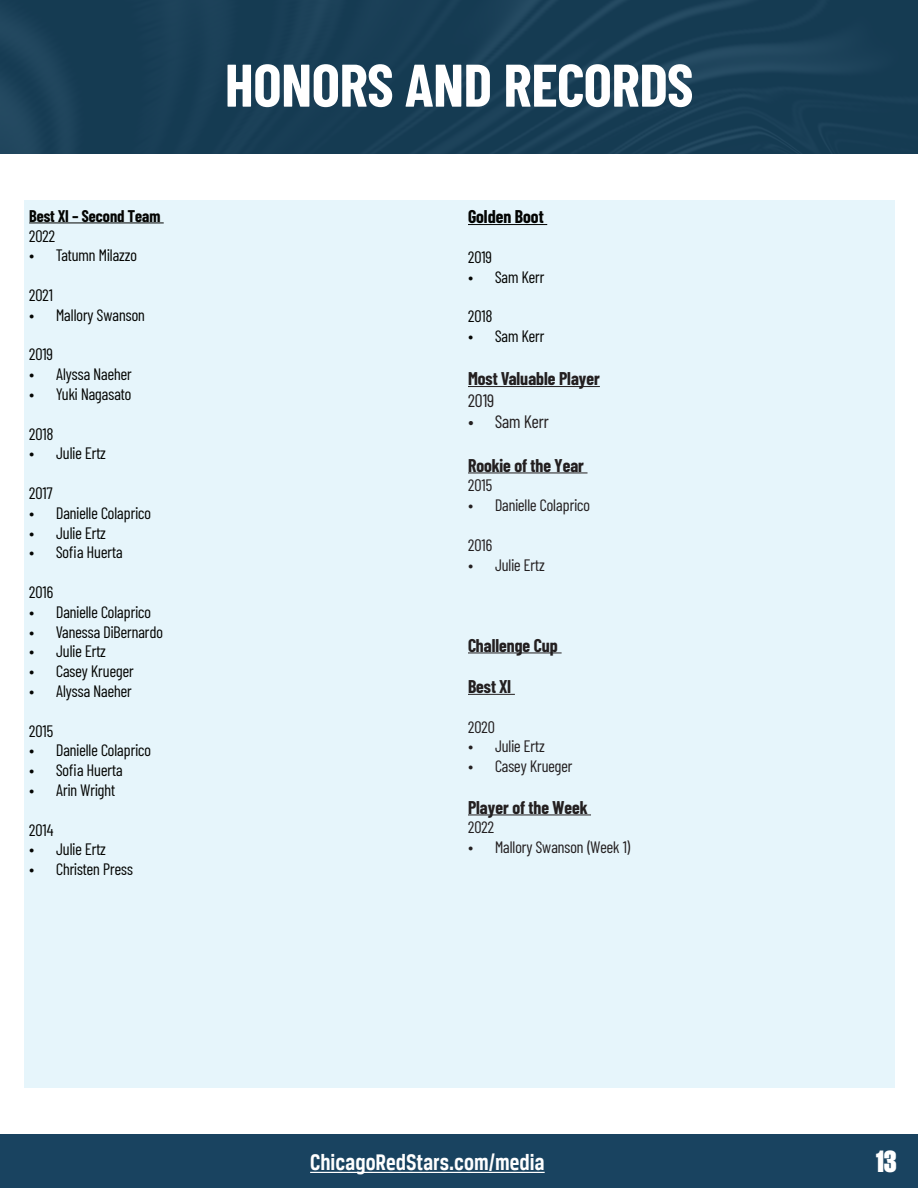
<style>
.page{position:relative;width:918px;height:1188px;background:#fff}
.page>*{position:absolute;margin:0;border:0;box-sizing:border-box;transform-origin:0 0}
.t1{font:700 60px "Barlow Condensed";color:#fff}
.t2{font:700 24px "Breuer Condensed";color:#fff}
.t3{font:700 22.5px "Tusker Grotesk 6700";color:#fff}
.t4{font:700 18px "Barlow Condensed";color:#231f20}
.t5{font:18px "Barlow Condensed";color:#231f20}
.t6{font:700 18px "Barlow Condensed";color:#040503}
.t7{font:16.5px "Barlow Condensed";color:#040503}
.t8{font:16.5px "Barlow Condensed";color:#231f20}
.t9{font:700 16.5px "Barlow Condensed";color:#040503}
</style>
<div class="page">
<div style="left:24px;top:200px;width:870px;height:888px;background:#e6f5fb"></div>
<img style="left:0;top:0;width:918px;height:153px">
<hr style="left:29px;top:223px;width:135px;height:1px;background:#040503">
<hr style="left:468px;top:224px;width:79px;height:1px;background:#040503">
<hr style="left:468px;top:386px;width:132px;height:1px;background:#231f20">
<hr style="left:468px;top:472px;width:120px;height:1px;background:#231f20">
<hr style="left:468px;top:652px;width:94px;height:1px;background:#231f20">
<hr style="left:468px;top:694px;width:47px;height:1px;background:#231f20">
<hr style="left:468px;top:814px;width:123px;height:1px;background:#231f20">
<div style="left:0;top:1134px;width:855px;height:54px;background:#194360"></div>
<hr style="left:310px;top:1172px;width:235px;height:1px;background:#fff">
<div style="left:855px;top:1134px;width:63px;height:54px;background:#194360"></div>
<p class="t9" style="left:29px;top:204px;width:133px">Best XI – Second Team</p>
<p class="t7" style="left:29px;top:224px;width:28px">2022</p>
<p class="t7" style="left:29px;top:244px;width:109px">• Tatumn Milazzo</p>
<p class="t7" style="left:29px;top:283px;width:26px">2021</p>
<p class="t7" style="left:29px;top:303px;width:117px">• Mallory Swanson</p>
<p class="t7" style="left:29px;top:343px;width:25px">2019</p>
<p class="t7" style="left:29px;top:362px;width:104px">• Alyssa Naeher</p>
<p class="t7" style="left:29px;top:382px;width:104px">• Yuki Nagasato</p>
<p class="t7" style="left:29px;top:422px;width:26px">2018</p>
<p class="t7" style="left:29px;top:442px;width:78px">• Julie Ertz</p>
<p class="t7" style="left:29px;top:481px;width:25px">2017</p>
<p class="t7" style="left:29px;top:501px;width:123px">• Danielle Colaprico</p>
<p class="t7" style="left:29px;top:521px;width:78px">• Julie Ertz</p>
<p class="t7" style="left:29px;top:541px;width:95px">• Sofia Huerta</p>
<p class="t7" style="left:29px;top:580px;width:26px">2016</p>
<p class="t7" style="left:29px;top:600px;width:123px">• Danielle Colaprico</p>
<p class="t7" style="left:29px;top:620px;width:135px">• Vanessa DiBernardo</p>
<p class="t7" style="left:29px;top:640px;width:78px">• Julie Ertz</p>
<p class="t7" style="left:29px;top:659px;width:106px">• Casey Krueger</p>
<p class="t7" style="left:29px;top:679px;width:104px">• Alyssa Naeher</p>
<p class="t7" style="left:29px;top:719px;width:26px">2015</p>
<p class="t7" style="left:29px;top:739px;width:123px">• Danielle Colaprico</p>
<p class="t7" style="left:29px;top:758px;width:95px">• Sofia Huerta</p>
<p class="t7" style="left:29px;top:778px;width:87px">• Arin Wright</p>
<p class="t7" style="left:29px;top:818px;width:26px">2014</p>
<p class="t7" style="left:29px;top:838px;width:78px">• Julie Ertz</p>
<p class="t7" style="left:29px;top:857px;width:105px">• Christen Press</p>
<p class="t1" style="left:225px;top:42px;width:469px">HONORS AND RECORDS</p>
<p class="t6" style="left:468px;top:204px;width:77px">Golden Boot</p>
<p class="t7" style="left:468px;top:245px;width:25px">2019</p>
<p class="t7" style="left:468px;top:265px;width:78px">• Sam Kerr</p>
<p class="t7" style="left:468px;top:304px;width:26px">2018</p>
<p class="t7" style="left:468px;top:324px;width:78px">• Sam Kerr</p>
<p class="t4" style="left:468px;top:366px;width:133px">Most Valuable Player</p>
<p class="t5" style="left:468px;top:387px;width:27px">2019</p>
<p class="t5" style="left:468px;top:409px;width:82px">• Sam Kerr</p>
<p class="t4" style="left:468px;top:452px;width:117px">Rookie of the Year</p>
<p class="t8" style="left:468px;top:474px;width:26px">2015</p>
<p class="t8" style="left:468px;top:493px;width:123px">• Danielle Colaprico</p>
<p class="t8" style="left:468px;top:533px;width:26px">2016</p>
<p class="t8" style="left:468px;top:553px;width:78px">• Julie Ertz</p>
<p class="t4" style="left:468px;top:632px;width:92px">Challenge Cup</p>
<p class="t4" style="left:468px;top:674px;width:45px">Best XI</p>
<p class="t8" style="left:468px;top:715px;width:28px">2020</p>
<p class="t8" style="left:468px;top:735px;width:78px">• Julie Ertz</p>
<p class="t8" style="left:468px;top:754px;width:106px">• Casey Krueger</p>
<p class="t4" style="left:468px;top:794px;width:121px">Player of the Week</p>
<p class="t8" style="left:468px;top:816px;width:28px">2022</p>
<p class="t8" style="left:468px;top:835px;width:164px">• Mallory Swanson (Week 1)</p>
<p class="t2" style="left:310px;top:1149px;width:236px">ChicagoRedStars.com/media</p>
<p class="t3" style="left:876px;top:1148px;width:22px">13</p>
</div>
